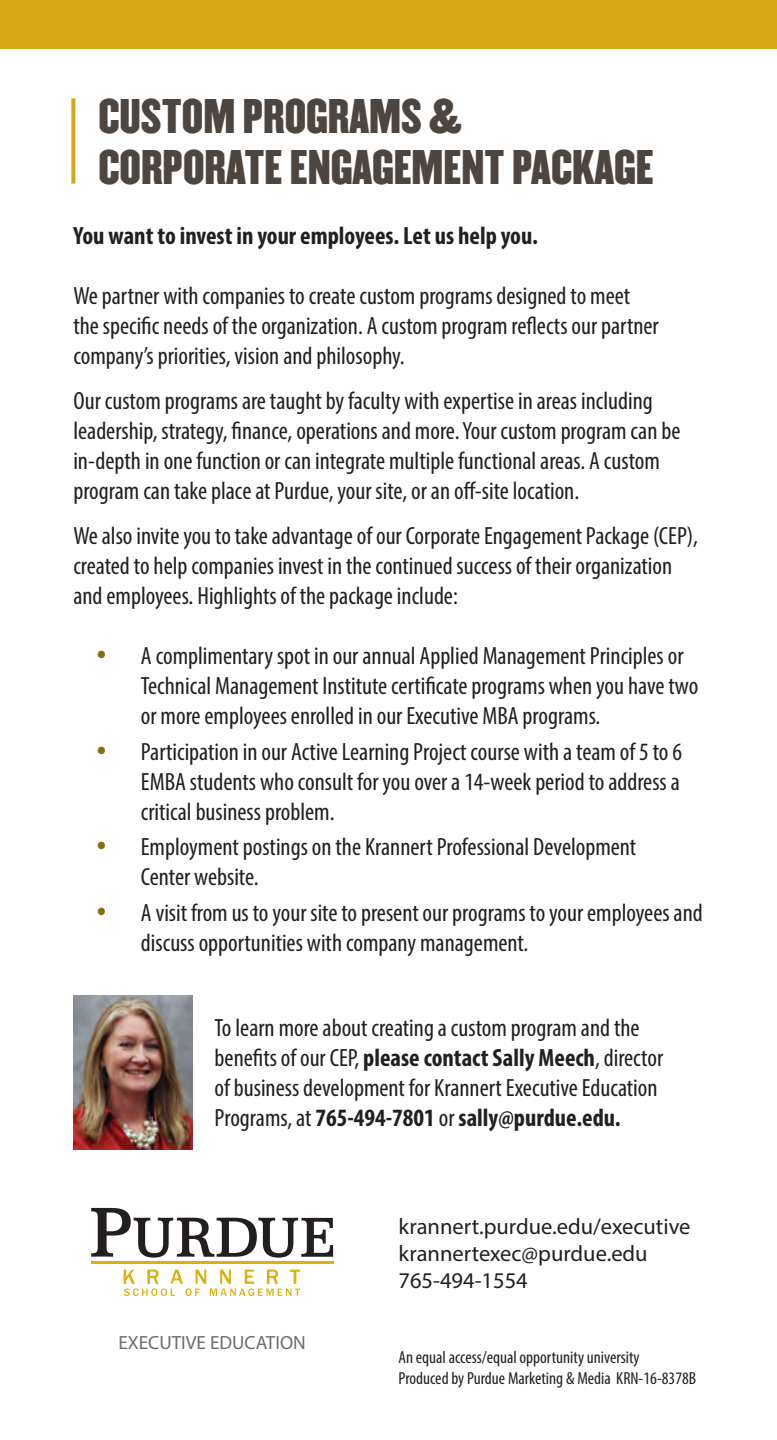
<style>
.page{position:relative;width:777px;height:1440px;background:#fff}
.page>*{position:absolute;margin:0;border:0;box-sizing:border-box;transform-origin:0 0}
.t1{font:42.5px/51px "Champion HTF Welterweight";color:#4d453f}
.t2{font:condensed 25px/30px "Myriad Pro";color:#231f20}
.t3{font:700 condensed 25px "Myriad Pro";color:#231f20}
.t4{font:22.5px/27px "Myriad Pro";color:#231f20}
.t5{font:19.25px "Myriad Pro";color:#6c6d70}
.t6{font:condensed 17.5px/21px "Myriad Pro";color:#231f20}
.s1{color:#896b10}
.s2{font-weight:700}
</style>
<div class="page">
<hr style="left:91px;top:1262px;width:242px;height:2px;background:#dfb00d">
<svg style="left:91px;top:1208px;width:242px;height:50px"></svg>
<svg style="left:124px;top:1270px;width:176px;height:26px"></svg>
<svg style="left:71px;top:98px;width:4px;height:86px"></svg>
<div style="left:0;top:0;width:777px;height:49px;background:#d5a616"></div>
<img style="left:73px;top:995px;width:119px;height:155px">
<h2 class="t1" style="left:98px;top:92px;width:557px">CUSTOM PROGRAMS &amp;<br>CORPORATE ENGAGEMENT PACKAGE</h2>
<p class="t3" style="left:73px;top:220px;width:466px">You want to invest in your employees. Let us help you.</p>
<p class="t2" style="left:73px;top:281px;width:587px">We partner with companies to create custom programs designed to meet the specific needs of the organization. A custom program reflects our partner company’s priorities, vision and philosophy.</p>
<p class="t2" style="left:73px;top:386px;width:608px">Our custom programs are taught by faculty with expertise in areas including leadership, strategy, finance, operations and more. Your custom program can be in-depth in one function or can integrate multiple functional areas. A custom program can take place at Purdue, your site, or an off-site location.</p>
<p class="t2" style="left:73px;top:521px;width:626px">We also invite you to take advantage of our Corporate Engagement Package (CEP), created to help companies invest in the continued success of their organization and employees. Highlights of the package include:</p>
<p class="t2" style="left:141px;top:641px;width:559px;text-indent:-45px"><span class="s1">•</span> A complimentary spot in our annual Applied Management Principles or<br>Technical Management Institute certificate programs when you have two or more employees enrolled in our Executive MBA programs.</p>
<p class="t2" style="left:141px;top:736px;width:542px;text-align:justify;text-indent:-45px"><span class="s1">•</span> Participation in our Active Learning Project course with a team of 5 to 6<br>EMBA students who consult for you over a 14-week period to address a critical business problem.</p>
<p class="t2" style="left:141px;top:832px;width:497px;text-indent:-45px"><span class="s1">•</span> Employment postings on the Krannert Professional Development<br>Center website.</p>
<p class="t2" style="left:141px;top:897px;width:563px;text-indent:-45px"><span class="s1">•</span> A visit from us to your site to present our programs to your employees and discuss opportunities with company management.</p>
<p class="t2" style="left:215px;top:1012px;width:450px">To learn more about creating a custom program and the benefits of our CEP, <span class="s2">please contact Sally Meech</span>, director of business development for Krannert Executive Education Programs, at <span class="s2">765-494-7801</span> or <span class="s2">sally@purdue.edu.</span></p>
<p class="t5" style="left:119px;top:1330px;width:189px">EXECUTIVE EDUCATION</p>
<p class="t4" style="left:398px;top:1213px;width:293px">krannert.purdue.edu/executive krannertexec@purdue.edu<br>765-494-1554</p>
<p class="t6" style="left:398px;top:1346px;width:299px">An equal access/equal opportunity university<br>Produced by Purdue Marketing &amp; Media KRN-16-8378B</p>
</div>
